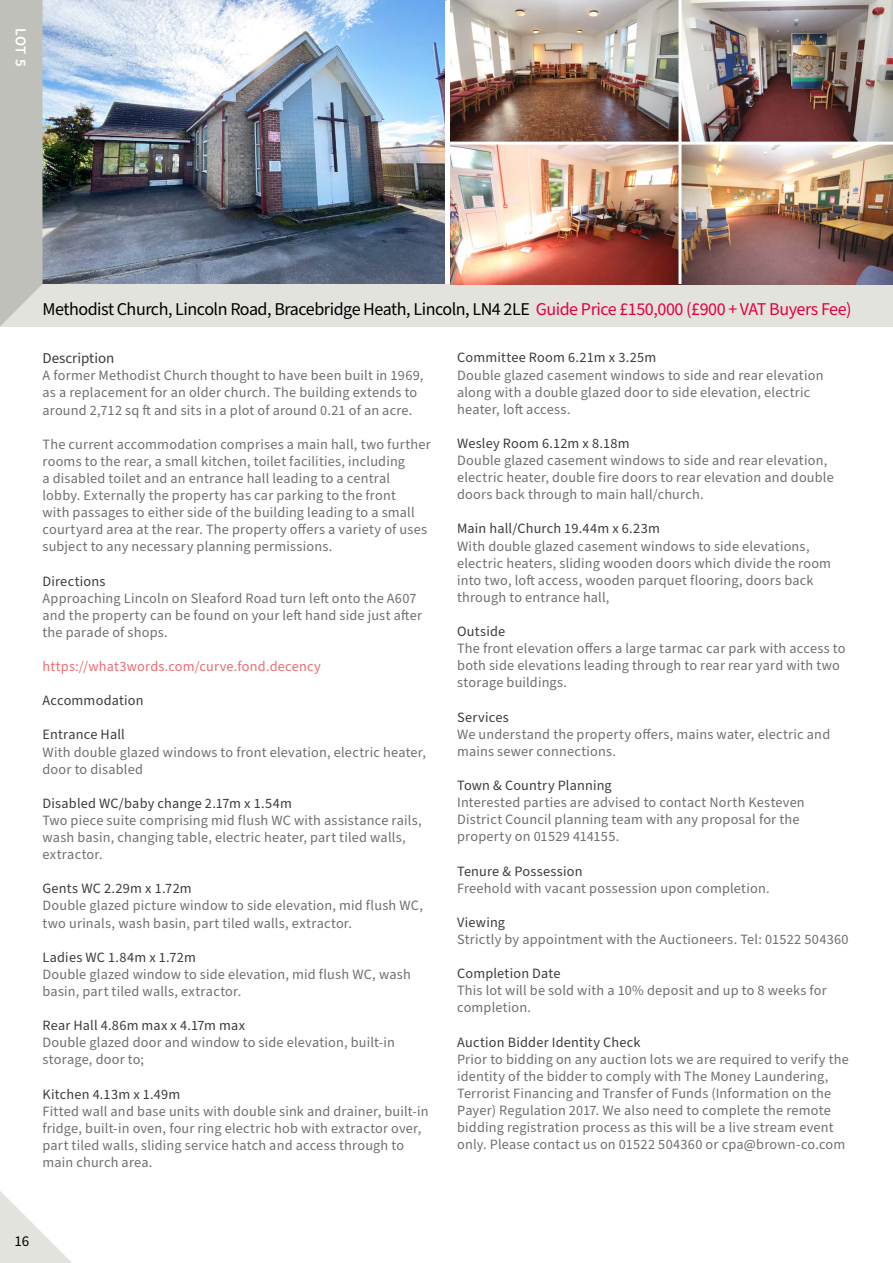
<style>
.page{position:relative;width:893px;height:1263px;background:#fff}
.page>*{position:absolute;margin:0;border:0;box-sizing:border-box;transform-origin:0 0}
.t1{font:18px "Source Sans Pro";letter-spacing:-.025em;color:#000}
.t2{font:15px "Source Sans Pro";color:#3c3c3b}
.t3{font:600 15px "Source Sans Pro";color:#fff}
.t4{font:15px "Source Sans Pro";color:#000}
.t5{font:14.25px/17.1px "Source Sans Pro";letter-spacing:.015em;color:#706f6f}
.t6{font:14.25px "Source Sans Pro";letter-spacing:.015em;color:#3c3c3b}
.t7{font:14.25px "Source Sans Pro";letter-spacing:.015em;color:#ed6c70}
.s1{color:#e40040}
</style>
<div class="page">
<svg style="left:0;top:1191px;width:72px;height:72px"></svg>
<img style="left:43px;top:0;width:402px;height:284px">
<div style="left:0;top:284px;width:893px;height:43px;background:#e3e3de"></div>
<svg style="left:0;top:0;width:43px;height:326px;background:#c1c1bc"></svg>
<img style="left:451px;top:0;width:442px;height:284px">
<hr style="left:678px;top:0;width:3px;height:284px;background:#fff">
<hr style="left:449px;top:142px;width:444px;height:3px;background:#fff">
<p class="t3" style="left:31px;top:28px;width:40px;rotate:90deg">LOT 5</p>
<p class="t1" style="left:43px;top:297px;width:811px">Methodist Church, Lincoln Road, Bracebridge Heath, Lincoln, LN4 2LE <span class="s1">Guide Price £150,000 (£900 + VAT Buyers Fee)</span></p>
<p class="t2" style="left:43px;top:348px;width:73px">Description</p>
<p class="t5" style="left:43px;top:367px;width:382px">A former Methodist Church thought to have been built in 1969, as a replacement for an older church. The building extends to around 2,712 sq ft and sits in a plot of around 0.21 of an acre.</p>
<p class="t5" style="left:43px;top:436px;width:390px">The current accommodation comprises a main hall, two further rooms to the rear, a small kitchen, toilet facilities, including<br>a disabled toilet and an entrance hall leading to a central lobby. Externally the property has car parking to the front<br>with passages to either side of the building leading to a small courtyard area at the rear. The property offers a variety of uses subject to any necessary planning permissions.</p>
<p class="t6" style="left:43px;top:571px;width:64px">Directions</p>
<p class="t5" style="left:43px;top:590px;width:381px">Approaching Lincoln on Sleaford Road turn left onto the A607 and the property can be found on your left hand side just after the parade of shops.</p>
<p class="t7" style="left:43px;top:657px;width:280px">https://what3words.com/curve.fond.decency</p>
<p class="t6" style="left:43px;top:691px;width:103px">Accommodation</p>
<p class="t6" style="left:43px;top:725px;width:84px">Entrance Hall</p>
<p class="t5" style="left:43px;top:744px;width:385px">With double glazed windows to front elevation, electric heater, door to disabled</p>
<p class="t6" style="left:43px;top:794px;width:251px">Disabled WC/baby change 2.17m x 1.54m</p>
<p class="t5" style="left:43px;top:812px;width:381px">Two piece suite comprising mid flush WC with assistance rails, wash basin, changing table, electric heater, part tiled walls, extractor.</p>
<p class="t6" style="left:43px;top:879px;width:151px">Gents WC 2.29m x 1.72m</p>
<p class="t5" style="left:43px;top:898px;width:382px">Double glazed picture window to side elevation, mid flush WC, two urinals, wash basin, part tiled walls, extractor.</p>
<p class="t6" style="left:43px;top:947px;width:155px">Ladies WC 1.84m x 1.72m</p>
<p class="t5" style="left:43px;top:966px;width:370px">Double glazed window to side elevation, mid flush WC, wash basin, part tiled walls, extractor.</p>
<p class="t6" style="left:43px;top:1016px;width:204px">Rear Hall 4.86m max x 4.17m max</p>
<p class="t5" style="left:43px;top:1034px;width:354px">Double glazed door and window to side elevation, built-in storage, door to;</p>
<p class="t6" style="left:43px;top:1084px;width:139px">Kitchen 4.13m x 1.49m</p>
<p class="t5" style="left:43px;top:1103px;width:388px">Fitted wall and base units with double sink and drainer, built-in fridge, built-in oven, four ring electric hob with extractor over, part tiled walls, sliding service hatch and access through to main church area.</p>
<p class="t6" style="left:457px;top:348px;width:201px">Committee Room 6.21m x 3.25m</p>
<p class="t5" style="left:457px;top:367px;width:368px">Double glazed casement windows to side and rear elevation along with a double glazed door to side elevation, electric heater, loft access.</p>
<p class="t6" style="left:457px;top:434px;width:174px">Wesley Room 6.12m x 8.18m</p>
<p class="t5" style="left:457px;top:452px;width:378px">Double glazed casement windows to side and rear elevation, electric heater, double fire doors to rear elevation and double doors back through to main hall/church.</p>
<p class="t6" style="left:457px;top:519px;width:204px">Main hall/Church 19.44m x 6.23m</p>
<p class="t5" style="left:457px;top:538px;width:375px">With double glazed casement windows to side elevations, electric heaters, sliding wooden doors which divide the room into two, loft access, wooden parquet flooring, doors back through to entrance hall,</p>
<p class="t6" style="left:457px;top:622px;width:50px">Outside</p>
<p class="t5" style="left:457px;top:640px;width:390px">The front elevation offers a large tarmac car park with access to both side elevations leading through to rear rear yard with two storage buildings.</p>
<p class="t6" style="left:457px;top:707px;width:53px">Services</p>
<p class="t5" style="left:457px;top:726px;width:375px">We understand the property offers, mains water, electric and mains sewer connections.</p>
<p class="t6" style="left:457px;top:776px;width:156px">Town &amp; Country Planning</p>
<p class="t5" style="left:457px;top:794px;width:349px">Interested parties are advised to contact North Kesteven<br>District Council planning team with any proposal for the property on 01529 414155.</p>
<p class="t6" style="left:457px;top:861px;width:127px">Tenure &amp; Possession</p>
<p class="t5" style="left:457px;top:880px;width:314px">Freehold with vacant possession upon completion.</p>
<p class="t6" style="left:457px;top:912px;width:50px">Viewing</p>
<p class="t5" style="left:457px;top:931px;width:393px">Strictly by appointment with the Auctioneers. Tel: 01522 504360</p>
<p class="t6" style="left:457px;top:964px;width:105px">Completion Date</p>
<p class="t5" style="left:457px;top:982px;width:371px">This lot will be sold with a 10% deposit and up to 8 weeks for completion.</p>
<p class="t6" style="left:457px;top:1032px;width:185px">Auction Bidder Identity Check</p>
<p class="t5" style="left:457px;top:1051px;width:393px">Prior to bidding on any auction lots we are required to verify the identity of the bidder to comply with The Money Laundering, Terrorist Financing and Transfer of Funds (Information on the Payer) Regulation 2017. We also need to complete the remote bidding registration process as this will be a live stream event only. Please contact us on 01522 504360 or cpa@brown-co.com</p>
<p class="t4" style="left:15px;top:1231px;width:16px">16</p>
</div>
